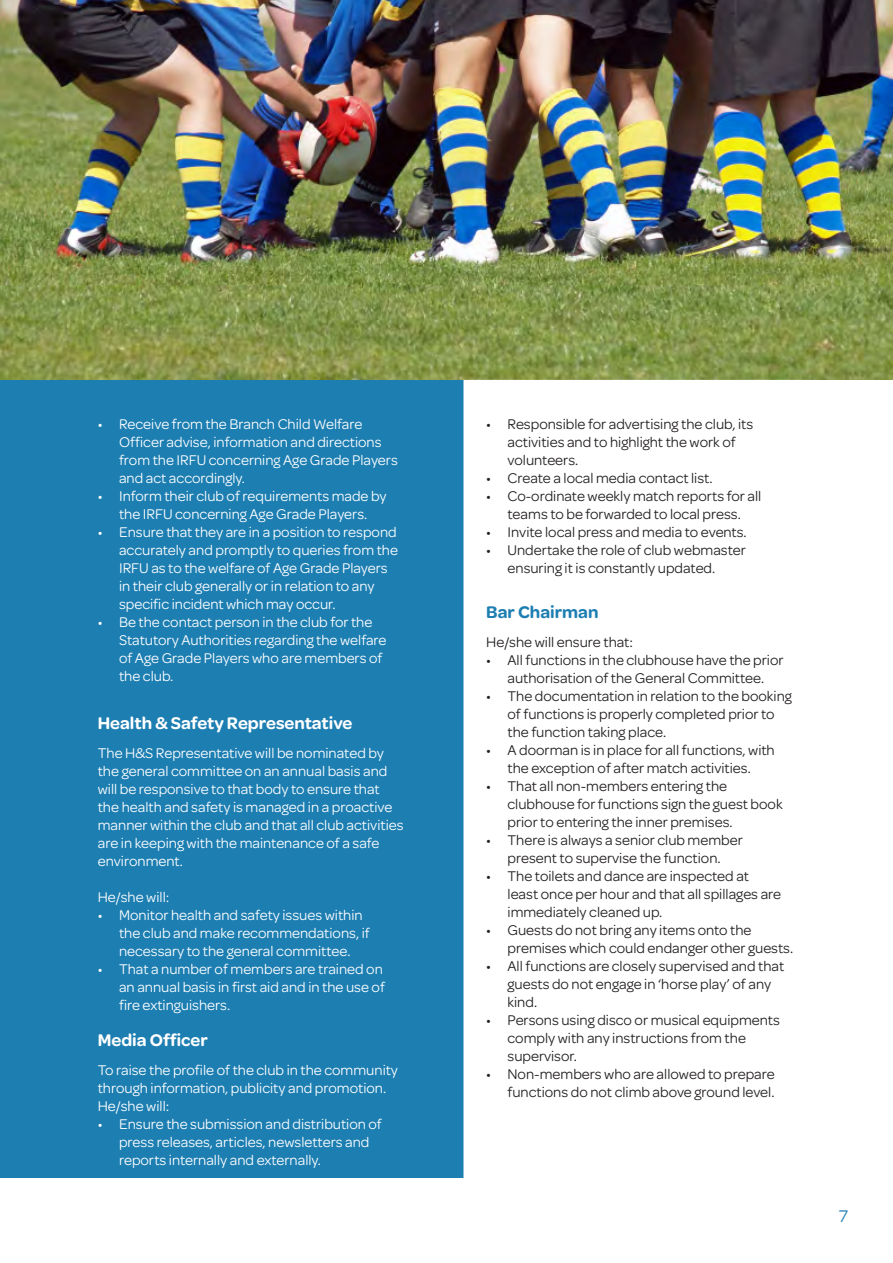
<style>
.page{position:relative;width:893px;height:1263px;background:#fff}
.page>*{position:absolute;margin:0;border:0;box-sizing:border-box;transform-origin:0 0}
.sub_heading{font:600 18px "Omnes";color:#fff}
.sub_heading-2{font:600 18px "Omnes";color:#1d7eb2}
.heading_style{font:18px "Omnes";color:#1d7eb2}
.body_copy{font:15px/18px "Omnes";color:#231f20}
.body_copy-2{font:15px/18px "Omnes";color:#fff}
.sub_heading-3{font:15px/18px "Omnes";color:#fff}
.sub_heading-4{font:15px "Omnes";color:#231f20}
</style>
<div class="page">
<div style="left:0;top:380px;width:463px;height:798px;background:#1d7eb2"></div>
<img style="left:0;top:0;width:893px;height:380px">
<div style="left:463px;top:380px;width:353px;height:873px;border:2px solid #fff"></div>
<p class="body_copy-2" style="left:119px;top:415px;width:280px;text-indent:-21px">• Receive from the Branch Child Welfare Officer advise, information and directions from the IRFU concerning Age Grade Players and act accordingly.</p>
<p class="body_copy-2" style="left:98px;top:487px;width:290px;text-align:center">• Inform their club of requirements made by the IRFU concerning Age Grade Players.</p>
<p class="body_copy-2" style="left:119px;top:523px;width:280px;text-indent:-21px">• Ensure that they are in a position to respond accurately and promptly to queries from the IRFU as to the welfare of Age Grade Players in their club generally or in relation to any specific incident which may occur.</p>
<p class="body_copy-2" style="left:119px;top:613px;width:269px;text-indent:-21px">• Be the contact person in the club for the Statutory Authorities regarding the welfare of Age Grade Players who are members of the club.</p>
<p class="sub_heading" style="left:98px;top:713px;width:256px">Health &amp; Safety Representative</p>
<p class="sub_heading-3" style="left:98px;top:744px;width:307px">The H&amp;S Representative will be nominated by the general committee on an annual basis and will be responsive to that body to ensure that the health and safety is managed in a proactive manner within the club and that all club activities are in keeping with the maintenance of a safe environment.</p>
<p class="body_copy-2" style="left:98px;top:888px;width:73px">He/she will:</p>
<p class="body_copy-2" style="left:119px;top:906px;width:252px;text-indent:-21px">• Monitor health and safety issues within the club and make recommendations, if necessary to the general committee.</p>
<p class="body_copy-2" style="left:119px;top:960px;width:267px;text-indent:-21px">• That a number of members are trained on an annual basis in first aid and in the use of fire extinguishers.</p>
<p class="sub_heading" style="left:98px;top:1030px;width:112px">Media Officer</p>
<p class="sub_heading-3" style="left:98px;top:1061px;width:302px">To raise the profile of the club in the community through information, publicity and promotion.</p>
<p class="body_copy-2" style="left:98px;top:1097px;width:73px">He/she will:</p>
<p class="body_copy-2" style="left:119px;top:1115px;width:264px;text-indent:-21px">• Ensure the submission and distribution of press releases, articles, newsletters and reports internally and externally.</p>
<p class="body_copy" style="left:507px;top:415px;width:247px;text-indent:-21px">• Responsible for advertising the club, its activities and to highlight the work of volunteers.</p>
<p class="body_copy" style="left:486px;top:469px;width:228px">• Create a local media contact list.</p>
<p class="body_copy" style="left:486px;top:487px;width:277px;text-align:center">• Co-ordinate weekly match reports for all teams to be forwarded to local press.</p>
<p class="body_copy" style="left:486px;top:523px;width:262px">• Invite local press and media to events.</p>
<p class="body_copy" style="left:507px;top:541px;width:240px;text-indent:-21px">• Undertake the role of club webmaster ensuring it is constantly updated.</p>
<p class="sub_heading-2" style="left:486px;top:602px;width:114px">Bar Chairman</p>
<p class="sub_heading-4" style="left:486px;top:634px;width:148px">He/she will ensure that:</p>
<p class="body_copy" style="left:486px;top:651px;width:299px;text-align:center">• All functions in the clubhouse have the prior authorisation of the General Committee.</p>
<p class="body_copy" style="left:507px;top:687px;width:286px;text-indent:-21px">• The documentation in relation to the booking of functions is properly completed prior to the function taking place.</p>
<p class="body_copy" style="left:486px;top:741px;width:290px;text-align:center">• A doorman is in place for all functions, with the exception of after match activities.</p>
<p class="body_copy" style="left:507px;top:777px;width:277px;text-indent:-21px">• That all non-members entering the clubhouse for functions sign the guest book prior to entering the inner premises.</p>
<p class="body_copy" style="left:486px;top:831px;width:258px;text-align:center">• There is always a senior club member present to supervise the function.</p>
<p class="body_copy" style="left:507px;top:867px;width:275px;text-indent:-21px">• The toilets and dance are inspected at least once per hour and that all spillages are immediately cleaned up.</p>
<p class="body_copy" style="left:507px;top:921px;width:287px;text-indent:-21px">• Guests do not bring any items onto the premises which could endanger other guests.</p>
<p class="body_copy" style="left:507px;top:957px;width:278px;text-indent:-21px">• All functions are closely supervised and that guests do not engage in ‘horse play’ of any kind.</p>
<p class="body_copy" style="left:507px;top:1011px;width:274px;text-indent:-21px">• Persons using disco or musical equipments comply with any instructions from the supervisor.</p>
<p class="body_copy" style="left:486px;top:1065px;width:290px;text-align:right">• Non-members who are allowed to prepare functions do not climb above ground level.</p>
<p class="heading_style" style="left:839px;top:1206px;width:11px">7</p>
</div>
